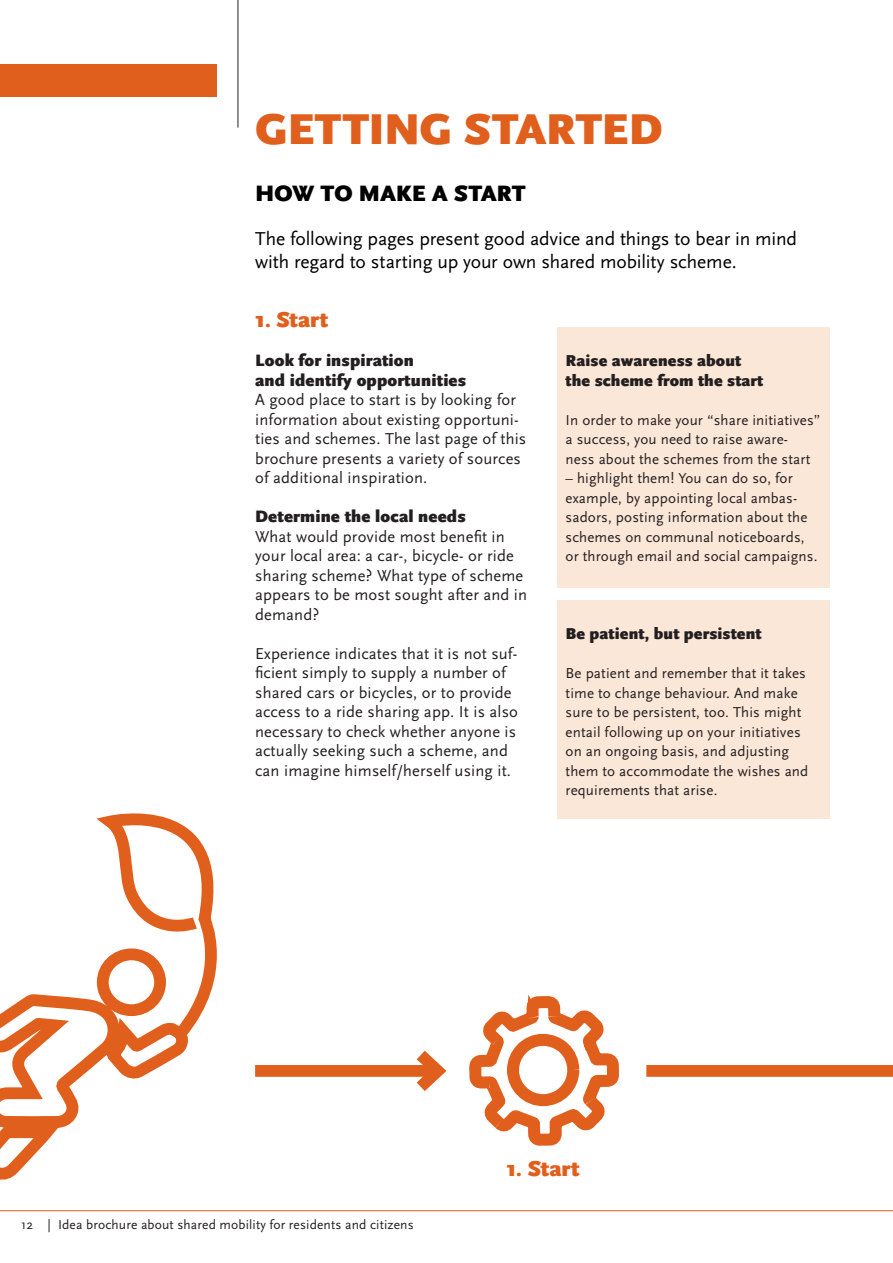
<style>
.page{position:relative;width:893px;height:1263px;background:#fff}
.page>*{position:absolute;margin:0;border:0;box-sizing:border-box;transform-origin:0 0}
.t1{font:900 45px "Scala Sans OT";letter-spacing:-.005em;color:#e15f1d}
.t2{font:900 23.25px "Scala Sans OT";letter-spacing:-.01em;color:#010101}
.t3{font:900 22.5px "Scala Sans OT";letter-spacing:.005em;color:#e15f1d}
.t4{font:19.5px/22.5px "Scala Sans OT";letter-spacing:-.01em;color:#010101}
.t5{font:900 17.25px/19.5px "Scala Sans OT";letter-spacing:.01em;color:#231f20}
.t6{font:16.5px/19.5px "Scala Sans OT";letter-spacing:.01em;color:#231f20}
.t7{font:900 16.5px/19.5px "Scala Sans OT";letter-spacing:.01em;color:#231f20}
.t8{font:15px/19.5px "Scala Sans OT";letter-spacing:.01em;color:#231f20}
.t9{font:13.5px "Scala Sans OT";letter-spacing:.01em;color:#231f20}
</style>
<div class="page">
<hr style="left:0;top:1210px;width:893px;height:1px;background:#e15f1d">
<hr style="left:238px;top:0;width:1px;height:128px;background:#231f20">
<div style="left:0;top:64px;width:217px;height:33px;background:#e15f1d"></div>
<div style="left:557px;top:600px;width:272px;height:219px;background:#fbe7d8"></div>
<div style="left:557px;top:327px;width:272px;height:261px;background:#fbe7d8"></div>
<svg style="left:0;top:974px;width:185px;height:206px"></svg>
<svg style="left:98px;top:813px;width:119px;height:237px"></svg>
<div style="left:255px;top:1065px;width:183px;height:12px;background:#e15f1d"></div>
<svg style="left:404px;top:1050px;width:43px;height:41px"></svg>
<div style="left:646px;top:1065px;width:247px;height:12px;background:#e15f1d"></div>
<svg style="left:459px;top:995px;width:170px;height:217px"></svg>
<h1 class="t1" style="left:255px;top:103px;width:408px">GETTING STARTED</h1>
<h2 class="t2" style="left:255px;top:180px;width:272px">HOW TO MAKE A START</h2>
<p class="t4" style="left:255px;top:228px;width:543px">The following pages present good advice and things to bear in mind with regard to starting up your own shared mobility scheme.</p>
<h3 class="t3" style="left:255px;top:307px;width:74px">1. Start</h3>
<p class="t5" style="left:255px;top:351px;width:213px">Look for inspiration<br>and identify opportunities</p>
<p class="t6" style="left:255px;top:390px;width:273px">A good place to start is by looking for information about existing opportuni&shy;ties and schemes. The last page of this brochure presents a variety of sources of additional inspiration.</p>
<p class="t5" style="left:255px;top:507px;width:212px">Determine the local needs</p>
<p class="t6" style="left:255px;top:527px;width:273px">What would provide most benefit in your local area: a car-, bicycle- or ride sharing scheme? What type of scheme appears to be most sought after and in demand?</p>
<p class="t6" style="left:255px;top:644px;width:264px">Experience indicates that it is not suf&shy;ficient simply to supply a number of shared cars or bicycles, or to provide access to a ride sharing app. It is also necessary to check whether anyone is actually seeking such a scheme, and can imagine himself/herself using it.</p>
<p class="t7" style="left:566px;top:351px;width:199px">Raise awareness about the scheme from the start</p>
<p class="t8" style="left:566px;top:410px;width:256px">In order to make your “share initiatives” a success, you need to raise aware&shy;ness about the schemes from the start</p>
<p class="t8" style="left:566px;top:469px;width:253px">– highlight them! You can do so, for example, by appointing local ambas&shy;sadors, posting information about the schemes on communal noticeboards, or through email and social campaigns.</p>
<p class="t7" style="left:566px;top:624px;width:198px">Be patient, but persistent</p>
<p class="t8" style="left:566px;top:664px;width:244px">Be patient and remember that it takes time to change behaviour. And make sure to be persistent, too. This might entail following up on your initiatives on an ongoing basis, and adjusting them to accommodate the wishes and requirements that arise.</p>
<p class="t9" style="left:21px;top:1217px;width:394px">12 | Idea brochure about shared mobility for residents and citizens</p>
<h3 class="t3" style="left:506px;top:1156px;width:74px">1. Start</h3>
</div>
